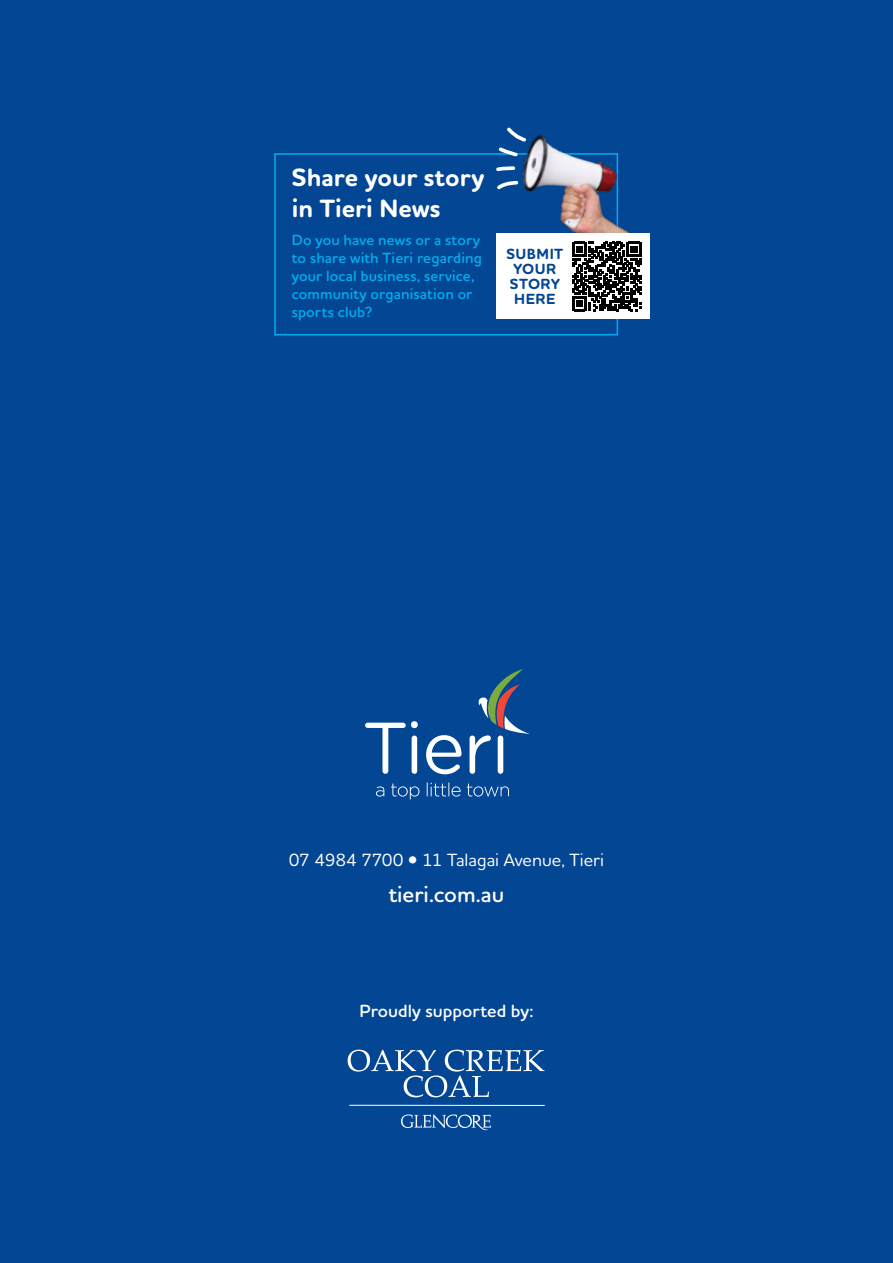
<style>
.page{position:relative;width:893px;height:1263px;background:#034694}
.page>*{position:absolute;margin:0;border:0;box-sizing:border-box;transform-origin:0 0}
.t1{font:700 25.5px/30.6px "Houschka Rounded";letter-spacing:.005em;color:#fff}
.t2{font:600 22.5px "Houschka Rounded";color:#fff}
.t3{font:500 18px "Houschka Rounded";color:#fff}
.t4{font:600 18px "Houschka Rounded";color:#fff}
.t5{font:600 15px/18px "Houschka Rounded";letter-spacing:.01em;color:#00aeef}
.t6{font:700 15px/15px "Houschka Rounded";letter-spacing:.03em;color:#034694}
</style>
<div class="page">
<svg style="left:365px;top:721px;width:53px;height:53px"></svg>
<svg style="left:426px;top:735px;width:35px;height:39px"></svg>
<svg style="left:470px;top:669px;width:59px;height:105px"></svg>
<svg style="left:376px;top:786px;width:8px;height:10px"></svg>
<svg style="left:391px;top:783px;width:28px;height:16px"></svg>
<svg style="left:427px;top:782px;width:34px;height:14px"></svg>
<svg style="left:467px;top:783px;width:42px;height:13px"></svg>
<div style="left:274px;top:153px;width:344px;height:182px;border:2px solid #00aeef"></div>
<img style="left:522px;top:134px;width:107px;height:99px">
<svg style="left:496px;top:127px;width:32px;height:31px"></svg>
<svg style="left:496px;top:166px;width:23px;height:24px"></svg>
<div style="left:496px;top:233px;width:154px;height:86px;background:#fff"></div>
<svg style="left:572px;top:242px;width:69px;height:69px"></svg>
<svg style="left:401px;top:1114px;width:90px;height:17px"></svg>
<svg style="left:348px;top:1050px;width:196px;height:47px"></svg>
<hr style="left:349px;top:1105px;width:196px;height:1px;background:#fff">
<h1 class="t1" style="left:292px;top:162px;width:194px">Share your story in Tieri News</h1>
<p class="t5" style="left:292px;top:231px;width:192px">Do you have news or a story to share with Tieri regarding your local business, service, community organisation or sports club?</p>
<p class="t6" style="left:506px;top:246px;width:58px">SUBMIT<br>YOUR<br>STORY<br>HERE</p>
<p class="t3" style="left:289px;top:848px;width:317px">07 4984 7700 • 11 Talagai Avenue, Tieri</p>
<h2 class="t2" style="left:389px;top:879px;width:117px">tieri.com.au</h2>
<p class="t4" style="left:359px;top:999px;width:176px">Proudly supported by:</p>
</div>
